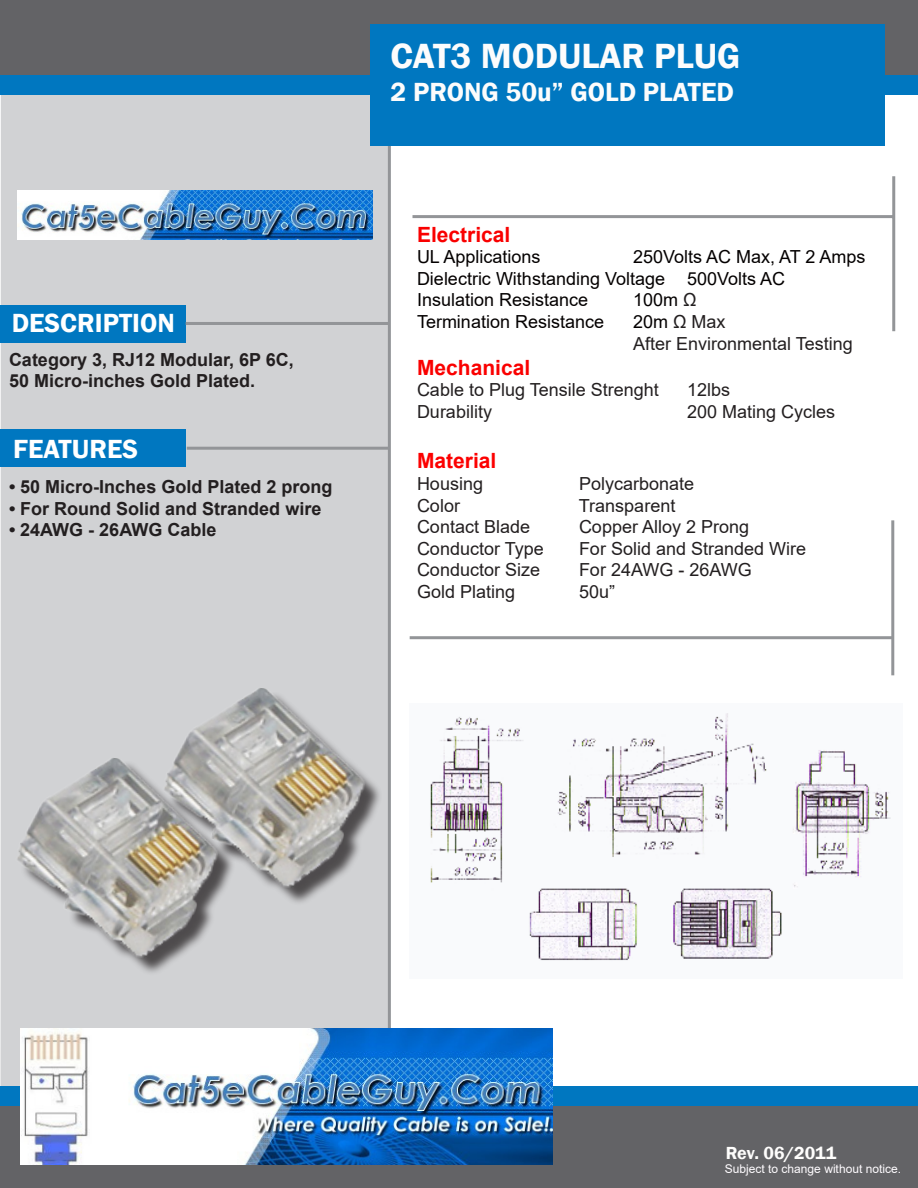
<style>
.page{position:relative;width:918px;height:1188px;background:#fff}
.page>*{position:absolute;margin:0;border:0;box-sizing:border-box;transform-origin:0 0}
.t1{font:600 36px "Franklin Gothic";color:#fcfcfc}
.t2{font:600 27px "Franklin Gothic";color:#fcfcfc}
.t3{font:600 27px "Franklin Gothic";color:#fff}
.t4{font:700 21px "Arial";color:#f90000}
.t5{font:700 21px "Arial";color:#fa0000}
.t6{font:700 21px "Arial";color:#fc0000}
.t7{font:18px "Arial";color:#231f20}
.t8{font:700 18px "Arial";color:#231f20}
.t9{font:18px "Arial";color:#040000}
.t10{font:600 18px "Franklin Gothic";letter-spacing:-.005em;color:#fffefd}
.t11{font:12px "Arial";color:#fffcff}
.s1{color:#231f20}
.s2{color:#040000}
</style>
<div class="page">
<div style="left:0;top:94px;width:388px;height:1094px;background:#d1d2d4"></div>
<hr style="left:388px;top:144px;width:3px;height:1037px;background:#939598">
<div style="left:0;top:0;width:918px;height:75px;background:#636366"></div>
<div style="left:0;top:75px;width:918px;height:19px;background:#0077c0"></div>
<div style="left:0;top:429px;width:185px;height:37px;background:#0077c0"></div>
<div style="left:0;top:305px;width:185px;height:37px;background:#0077c0"></div>
<div style="left:370px;top:24px;width:514px;height:122px;background:#0077c0"></div>
<hr style="left:412px;top:215px;width:483px;height:3px;background:#939598">
<hr style="left:892px;top:176px;width:3px;height:155px;background:#939598">
<div style="left:1px;top:1098px;width:917px;height:90px;background:#636366"></div>
<div style="left:0;top:1086px;width:918px;height:20px;background:#0077c0"></div>
<hr style="left:186px;top:322px;width:202px;height:3px;background:#939598">
<hr style="left:187px;top:447px;width:203px;height:3px;background:#939598">
<hr style="left:410px;top:636px;width:483px;height:3px;background:#939598">
<hr style="left:891px;top:520px;width:3px;height:155px;background:#939598">
<img style="left:136px;top:674px;width:255px;height:235px">
<img style="left:0;top:744px;width:247px;height:235px">
<img style="left:17px;top:190px;width:355px;height:50px">
<img style="left:21px;top:1028px;width:532px;height:137px">
<img style="left:430px;top:713px;width:461px;height:248px">
<h2 class="t3" style="left:12px;top:307px;width:165px">DESCRIPTION</h2>
<p class="t8" style="left:9px;top:347px;width:286px">Category 3, RJ12 Modular, 6P 6C,</p>
<p class="t8" style="left:9px;top:368px;width:248px">50 Micro-inches Gold Plated.</p>
<h2 class="t3" style="left:13px;top:432px;width:126px">FEATURES</h2>
<p class="t8" style="left:9px;top:474px;width:325px">• 50 Micro-Inches Gold Plated 2 prong</p>
<p class="t8" style="left:9px;top:496px;width:314px">• For Round Solid and Stranded wire</p>
<p class="t8" style="left:9px;top:517px;width:209px">• 24AWG - 26AWG Cable</p>
<p class="t1" style="left:391px;top:34px;width:351px">CAT3 MODULAR PLUG</p>
<p class="t2" style="left:391px;top:75px;width:345px">2 PRONG 50u” GOLD PLATED</p>
<p class="t4" style="left:417px;top:219px;width:95px">Electrical</p>
<p class="t9" style="left:417px;top:244px;width:125px">UL Applications</p>
<p class="t9" style="left:633px;top:244px;width:234px">250Volts AC Max, AT 2 Amps</p>
<p class="t9" style="left:417px;top:266px;width:370px">Dielectric Withstanding Voltage 500Volts AC</p>
<p class="t9" style="left:417px;top:288px;width:173px">Insulation Resistance</p>
<p class="t9" style="left:633px;top:288px;width:65px">100m <span class="s1">Ω</span></p>
<p class="t9" style="left:417px;top:309px;width:189px">Termination Resistance</p>
<p class="t7" style="left:633px;top:309px;width:94px"><span class="s2">20m</span> Ω Max</p>
<p class="t7" style="left:633px;top:331px;width:221px">After Environmental Testing</p>
<p class="t5" style="left:417px;top:353px;width:115px">Mechanical</p>
<p class="t7" style="left:417px;top:378px;width:243px">Cable to Plug Tensile Strenght</p>
<p class="t7" style="left:687px;top:378px;width:45px">12lbs</p>
<p class="t7" style="left:417px;top:399px;width:77px">Durability</p>
<p class="t7" style="left:687px;top:399px;width:150px">200 Mating Cycles</p>
<p class="t6" style="left:417px;top:446px;width:81px">Material</p>
<p class="t7" style="left:417px;top:471px;width:68px">Housing</p>
<p class="t7" style="left:579px;top:471px;width:117px">Polycarbonate</p>
<p class="t7" style="left:417px;top:493px;width:45px">Color</p>
<p class="t7" style="left:579px;top:493px;width:98px">Transparent</p>
<p class="t7" style="left:417px;top:514px;width:115px">Contact Blade</p>
<p class="t7" style="left:579px;top:514px;width:172px">Copper Alloy 2 Prong</p>
<p class="t7" style="left:417px;top:536px;width:128px">Conductor Type</p>
<p class="t7" style="left:579px;top:536px;width:229px">For Solid and Stranded Wire</p>
<p class="t7" style="left:417px;top:558px;width:125px">Conductor Size</p>
<p class="t7" style="left:579px;top:558px;width:174px">For 24AWG - 26AWG</p>
<p class="t7" style="left:417px;top:579px;width:100px">Gold Plating</p>
<p class="t7" style="left:579px;top:579px;width:38px">50u”</p>
<p class="t10" style="left:726px;top:1142px;width:112px">Rev. 06/2011</p>
<p class="t11" style="left:725px;top:1161px;width:178px">Subject to change without notice.</p>
</div>
